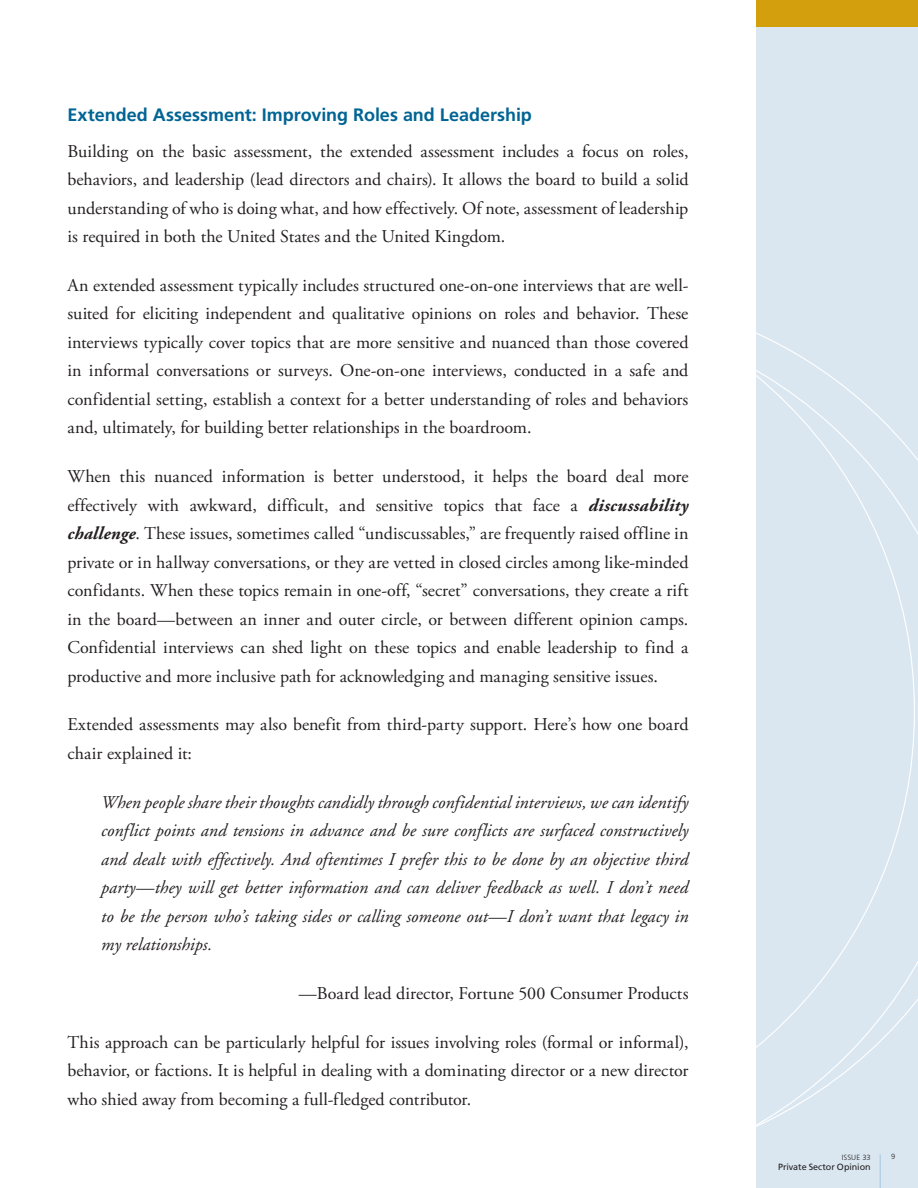
<style>
.page{position:relative;width:918px;height:1188px;background:#fff}
.page>*{position:absolute;margin:0;border:0;box-sizing:border-box;transform-origin:0 0}
.Body{font:18px/28.5px "Adobe Garamond Pro";color:#231f20;text-align:justify}
.BODY_QUOTE{font:italic 18px/28.5px "Adobe Garamond";color:#231f20;text-align:justify}
.Small_Headline{font:700 18px "Frutiger";color:#006494}
.t1{font:9px "Frutiger";letter-spacing:-.005em;color:#231f20}
.t2{font:300 7.5px "Frutiger";letter-spacing:.015em;color:#231f20}
.s1{font-weight:700;font-style:italic}
</style>
<div class="page">
<div style="left:756px;top:0;width:162px;height:1188px;background:#dae7f1"></div>
<div style="left:756px;top:0;width:162px;height:27px;background:#d49f0c"></div>
<hr style="left:880px;top:1154px;width:1px;height:34px;background:#a8c8de">
<p class="Small_Headline" style="left:68px;top:105px;width:466px">Extended Assessment: Improving Roles and Leadership</p>
<p class="Body" style="left:68px;top:137px;width:623px">Building on the basic assessment, the extended assessment includes a focus on roles, behaviors, and leadership (lead directors and chairs). It allows the board to build a solid understanding of who is doing what, and how effectively. Of note, assessment of leadership is required in both the United States and the United Kingdom.</p>
<p class="Body" style="left:68px;top:272px;width:623px">An extended assessment typically includes structured one-on-one interviews that are well&shy;suited for eliciting independent and qualitative opinions on roles and behavior. These interviews typically cover topics that are more sensitive and nuanced than those covered in informal conversations or surveys. One-on-one interviews, conducted in a safe and confidential setting, establish a context for a better understanding of roles and behaviors and, ultimately, for building better relationships in the boardroom.</p>
<p class="Body" style="left:68px;top:463px;width:623px">When this nuanced information is better understood, it helps the board deal more effectively with awkward, difficult, and sensitive topics that face a <span class="s1">discussability challenge</span>. These issues, sometimes called “undiscussables,” are frequently raised offline in private or in hallway conversations, or they are vetted in closed circles among like-minded confidants. When these topics remain in one-off, “secret” conversations, they create a rift in the board—between an inner and outer circle, or between different opinion camps.<br>Confidential interviews can shed light on these topics and enable leadership to find a productive and more inclusive path for acknowledging and managing sensitive issues.</p>
<p class="Body" style="left:68px;top:711px;width:623px">Extended assessments may also benefit from third-party support. Here’s how one board chair explained it:</p>
<p class="BODY_QUOTE" style="left:101px;top:788px;width:589px">When people share their thoughts candidly through confidential interviews, we can identify conflict points and tensions in advance and be sure conflicts are surfaced constructively and dealt with effectively. And oftentimes I prefer this to be done by an objective third party—they will get better information and can deliver feedback as well. I don’t need to be the person who’s taking sides or calling someone out—I don’t want that legacy in my relationships.</p>
<p class="Body" style="left:299px;top:980px;width:391px">—Board lead director, Fortune 500 Consumer Products</p>
<p class="Body" style="left:68px;top:1028px;width:623px">This approach can be particularly helpful for issues involving roles (formal or informal), behavior, or factions. It is helpful in dealing with a dominating director or a new director who shied away from becoming a full-fledged contributor.</p>
<p class="t2" style="left:842px;top:1153px;width:30px">ISSUE 33</p>
<p class="t1" style="left:778px;top:1162px;width:94px">Private Sector Opinion</p>
<p class="t2" style="left:891px;top:1153px;width:6px">9</p>
</div>
